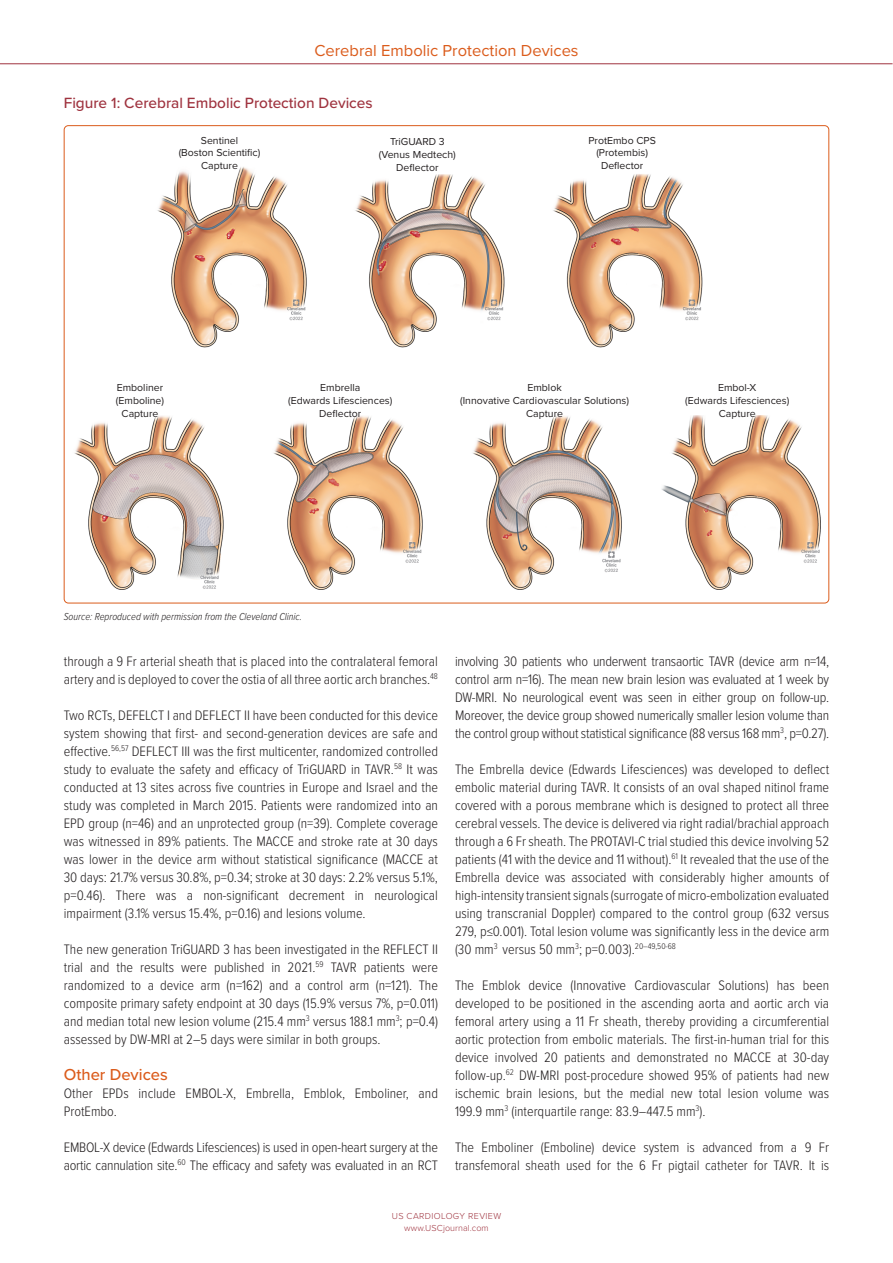
<style>
.page{position:relative;width:893px;height:1263px;background:#fff}
.page>*{position:absolute;margin:0;border:0;box-sizing:border-box;transform-origin:0 0}
.t1{font:16.5px "Proxima Nova";color:#db5c1c}
._09b_HEADING_B{font:500 16.5px "Proxima Nova";color:#db5c1c}
._11_FIG-TABLE_HEADIN{font:500 15.3px "Proxima Nova";color:#9f333f}
._10_BODY_TEXT{font:300 14.25px/18px "Proxima Nova Cond";color:#231f20;text-align:justify}
.t2{font:10.5px/12.6px "Proxima Nova";color:#231f20;text-align:center}
._11a_CAPTION_FIG-TAB{font:italic 300 10.5px "Proxima Nova Cond";color:#231f20}
.t3{font:300 9px/12.8px "Proxima Nova";letter-spacing:.025em;color:#9f333f;text-align:center}
</style>
<div class="page">
<hr style="left:0;top:64px;width:892px;height:1px;background:#9f333f">
<img style="left:74px;top:167px;width:747px;height:422px">
<p class="t1" style="left:314px;top:38px;width:266px">Cerebral Embolic Protection Devices</p>
<p class="_11_FIG-TABLE_HEADIN" style="left:64px;top:91px;width:310px">Figure 1: Cerebral Embolic Protection Devices</p>
<p class="t2" style="left:179px;top:134px;width:83px">Sentinel<br>(Boston Scientific)<br>Capture</p>
<p class="t2" style="left:379px;top:136px;width:79px">TriGUARD 3 (Venus Medtech)<br>Deflector</p>
<p class="t2" style="left:588px;top:134px;width:69px">ProtEmbo CPS (Protembis)<br>Deflector</p>
<p class="t2" style="left:116px;top:382px;width:50px">Emboliner (Emboline)<br>Capture</p>
<p class="t2" style="left:288px;top:382px;width:106px">Embrella<br>(Edwards Lifesciences)<br>Deflector</p>
<p class="t2" style="left:460px;top:382px;width:170px">Emblok<br>(Innovative Cardiovascular Solutions)<br>Capture</p>
<p class="t2" style="left:685px;top:382px;width:106px">Embol-X<br>(Edwards Lifesciences)<br>Capture</p>
<p class="_11a_CAPTION_FIG-TAB" style="left:64px;top:609px;width:240px">Source: Reproduced with permission from the Cleveland Clinic.</p>
<p class="_10_BODY_TEXT" style="left:64px;top:652px;width:376px">through a 9 Fr arterial sheath that is placed into the contralateral femoral artery and is deployed to cover the ostia of all three aortic arch branches.<sup>48</sup></p>
<p class="_10_BODY_TEXT" style="left:64px;top:706px;width:376px">Two RCTs, DEFELCT I and DEFLECT II have been conducted for this device system showing that first- and second-generation devices are safe and effective.<sup>56,57</sup> DEFLECT III was the first multicenter, randomized controlled study to evaluate the safety and efficacy of TriGUARD in TAVR.<sup>58</sup> It was conducted at 13 sites across five countries in Europe and Israel and the study was completed in March 2015. Patients were randomized into an EPD group (n=46) and an unprotected group (n=39). Complete coverage was witnessed in 89% patients. The MACCE and stroke rate at 30 days was lower in the device arm without statistical significance (MACCE at 30 days: 21.7% versus 30.8%, p=0.34; stroke at 30 days: 2.2% versus 5.1%, p=0.46). There was a non-significant decrement in neurological impairment (3.1% versus 15.4%, p=0.16) and lesions volume.</p>
<p class="_10_BODY_TEXT" style="left:64px;top:940px;width:376px">The new generation TriGUARD 3 has been investigated in the REFLECT II trial and the results were published in 2021.<sup>59</sup> TAVR patients were randomized to a device arm (n=162) and a control arm (n=121). The composite primary safety endpoint at 30 days (15.9% versus 7%, p=0.011) and median total new lesion volume (215.4 mm<sup>3</sup> versus 188.1 mm<sup>3</sup>; p=0.4) assessed by DW-MRI at 2–5 days were similar in both groups.</p>
<p class="_09b_HEADING_B" style="left:64px;top:1062px;width:106px">Other Devices</p>
<p class="_10_BODY_TEXT" style="left:64px;top:1084px;width:376px">Other EPDs include EMBOL-X, Embrella, Emblok, Emboliner, and<br>ProtEmbo.</p>
<p class="_10_BODY_TEXT" style="left:64px;top:1138px;width:376px">EMBOL-X device (Edwards Lifesciences) is used in open-heart surgery at the aortic cannulation site.<sup>60</sup> The efficacy and safety was evaluated in an RCT</p>
<p class="_10_BODY_TEXT" style="left:455px;top:652px;width:376px">involving 30 patients who underwent transaortic TAVR (device arm n=14, control arm n=16). The mean new brain lesion was evaluated at 1 week by DW-MRI. No neurological event was seen in either group on follow-up.<br>Moreover, the device group showed numerically smaller lesion volume than the control group without statistical significance (88 versus 168 mm<sup>3</sup>, p=0.27).</p>
<p class="_10_BODY_TEXT" style="left:455px;top:760px;width:376px">The Embrella device (Edwards Lifesciences) was developed to deflect embolic material during TAVR. It consists of an oval shaped nitinol frame covered with a porous membrane which is designed to protect all three cerebral vessels. The device is delivered via right radial/brachial approach through a 6 Fr sheath. The PROTAVI-C trial studied this device involving 52 patients (41 with the device and 11 without).<sup>61</sup> It revealed that the use of the Embrella device was associated with considerably higher amounts of high-intensity transient signals (surrogate of micro-embolization evaluated using transcranial Doppler) compared to the control group (632 versus 279, p≤0.001). Total lesion volume was significantly less in the device arm (30 mm<sup>3</sup> versus 50 mm<sup>3</sup>; p=0.003).<sup>20–49,50-68</sup></p>
<p class="_10_BODY_TEXT" style="left:455px;top:976px;width:376px">The Emblok device (Innovative Cardiovascular Solutions) has been developed to be positioned in the ascending aorta and aortic arch via femoral artery using a 11 Fr sheath, thereby providing a circumferential aortic protection from embolic materials. The first-in-human trial for this device involved 20 patients and demonstrated no MACCE at 30-day follow-up.<sup>62</sup> DW-MRI post-procedure showed 95% of patients had new ischemic brain lesions, but the medial new total lesion volume was 199.9 mm<sup>3</sup> (interquartile range: 83.9–447.5 mm<sup>3</sup>).</p>
<p class="_10_BODY_TEXT" style="left:455px;top:1138px;width:376px">The Emboliner (Emboline) device system is advanced from a 9 Fr transfemoral sheath used for the 6 Fr pigtail catheter for TAVR. It is</p>
<p class="t3" style="left:392px;top:1209px;width:111px">US CARDIOLOGY REVIEW www.USCjournal.com</p>
</div>
